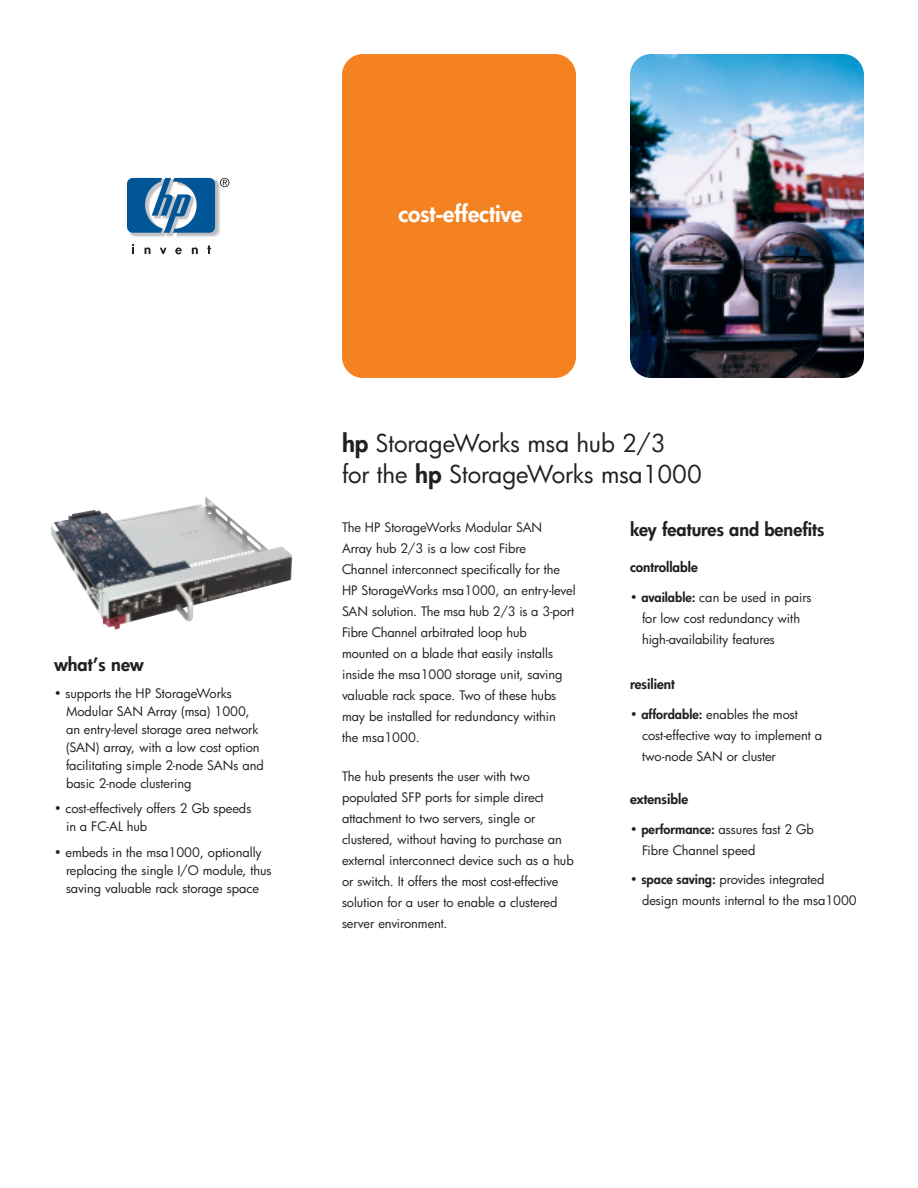
<style>
.page{position:relative;width:918px;height:1188px;background:#fff}
.page>*{position:absolute;margin:0;border:0;box-sizing:border-box;transform-origin:0 0}
.t1{font:24px/31.2px "Futura";letter-spacing:-.005em;color:#231f20}
.t2{font:800 22.5px "Futura";color:#fff}
.t3{font:800 18px "Futura";color:#231f20}
.t4{font:800 13.5px "Futura";color:#231f20}
.t5{font:12.75px/21px "Futura";color:#231f20}
.s1{font-weight:800}
</style>
<div class="page">
<svg style="left:160px;top:248px;width:7px;height:6px"></svg>
<svg style="left:145px;top:247px;width:6px;height:7px"></svg>
<svg style="left:192px;top:247px;width:6px;height:7px"></svg>
<svg style="left:132px;top:244px;width:2px;height:10px"></svg>
<svg style="left:207px;top:245px;width:4px;height:9px"></svg>
<svg style="left:175px;top:247px;width:7px;height:7px"></svg>
<svg style="left:127px;top:178px;width:102px;height:59px"></svg>
<img style="left:51px;top:496px;width:241px;height:134px">
<div style="left:342px;top:54px;width:234px;height:324px;background:#f58220;border-radius:21px"></div>
<img style="left:630px;top:54px;width:234px;height:324px;border-radius:21px">
<h2 class="t2" style="left:399px;top:203px;width:125px">cost-effective</h2>
<h3 class="t3" style="left:54px;top:655px;width:91px">what’s new</h3>
<p class="t5" style="left:66px;top:685px;width:199px;line-height:18px;text-indent:-12px">• supports the HP StorageWorks<br>Modular SAN Array (msa) 1000, an entry-level storage area network (SAN) array, with a low cost option facilitating simple 2-node SANs and basic 2-node clustering</p>
<p class="t5" style="left:66px;top:800px;width:187px;line-height:18px;text-indent:-12px">• cost-effectively offers 2 Gb speeds in a FC-AL hub</p>
<p class="t5" style="left:66px;top:844px;width:207px;line-height:18px;text-indent:-12px">• embeds in the msa1000, optionally replacing the single I/O module, thus saving valuable rack storage space</p>
<h1 class="t1" style="left:342px;top:429px;width:361px"><span class="s1">hp</span> StorageWorks msa hub 2/3<br>for the <span class="s1">hp</span> StorageWorks msa1000</h1>
<h3 class="t3" style="left:630px;top:521px;width:196px">key features and benefits</h3>
<p class="t4" style="left:630px;top:561px;width:69px">controllable</p>
<p class="t5" style="left:642px;top:588px;width:171px;text-indent:-12px">• <span class="s1">available:</span> can be used in pairs for low cost redundancy with high-availability features</p>
<p class="t4" style="left:630px;top:678px;width:46px">resilient</p>
<p class="t5" style="left:642px;top:705px;width:182px;text-indent:-12px">• <span class="s1">affordable:</span> enables the most cost-effective way to implement a two-node SAN or cluster</p>
<p class="t4" style="left:630px;top:793px;width:60px">extensible</p>
<p class="t5" style="left:642px;top:820px;width:173px;text-indent:-12px">• <span class="s1">performance:</span> assures fast 2 Gb<br>Fibre Channel speed</p>
<p class="t5" style="left:642px;top:870px;width:216px;text-indent:-12px">• <span class="s1">space saving:</span> provides integrated design mounts internal to the msa1000</p>
<p class="t5" style="left:342px;top:517px;width:235px">The HP StorageWorks Modular SAN Array hub 2/3 is a low cost Fibre<br>Channel interconnect specifically for the HP StorageWorks msa1000, an entry-level SAN solution. The msa hub 2/3 is a 3-port Fibre Channel arbitrated loop hub mounted on a blade that easily installs inside the msa1000 storage unit, saving valuable rack space. Two of these hubs may be installed for redundancy within<br>the msa1000.</p>
<p class="t5" style="left:342px;top:766px;width:233px">The hub presents the user with two populated SFP ports for simple direct attachment to two servers, single or clustered, without having to purchase an external interconnect device such as a hub or switch. It offers the most cost-effective solution for a user to enable a clustered server environment.</p>
</div>
